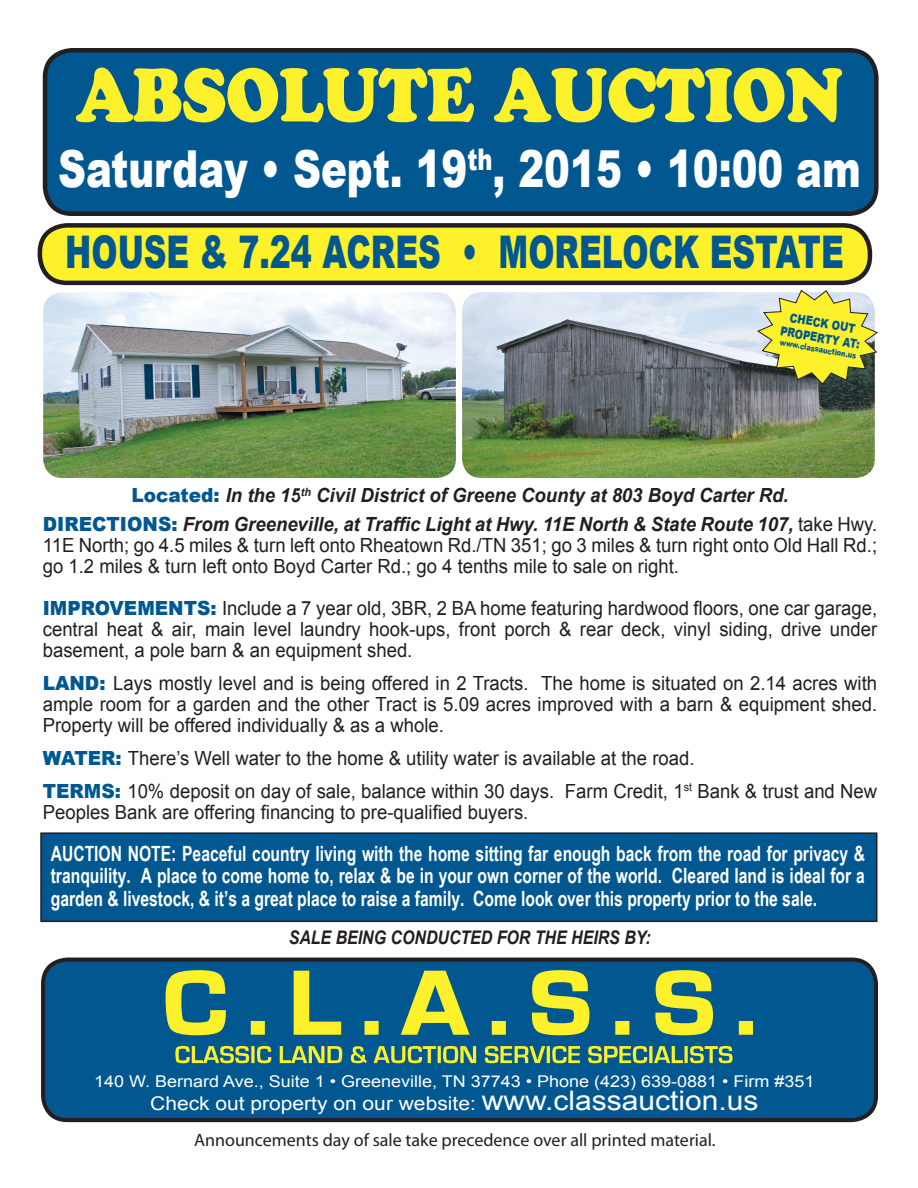
<style>
.page{position:relative;width:918px;height:1188px;background:#fff}
.page>*{position:absolute;margin:0;border:0;box-sizing:border-box;transform-origin:0 0}
.t1{font:75px "Cooper Black Std";letter-spacing:-.01em;color:#fcf12a;scale:.88 1}
.t2{font:900 51px "Arial";color:#fff;scale:.76 1}
.t3{font:900 45px "Arial";color:#015891;scale:.7 1}
.t4{font:700 21px/22.5px "Arial Narrow";color:#fff;text-align:justify;scale:.91 1}
.t5{font:19.5px/21px "Arial";color:#231f20;text-align:justify;scale:.95 1}
.t6{font:italic 700 19.5px "Arial";color:#231f20;scale:.95 1}
.t7{font:18.9px "Arial";color:#fff;scale:1.11 1}
.t8{font:italic 700 18.75px "Arial";color:#231f20;scale:.85 1}
.t9{font:18px "Myriad Pro";color:#231f20}
.t10{font:16.2px "Arial";color:#fff;scale:1.11 1}
.t11{font:900 12.45px "Arial";color:#015891;scale:.8 1}
.t12{font:900 8.25px "Arial";color:#015891;scale:.8 1}
.s1{font-weight:900;font-style:normal;color:#015891}
.s2{font-weight:900;color:#015891}
.s3{font-weight:700;font-style:italic}
.s4{font-size:27px}
</style>
<div class="page">
<div style="left:45px;top:50px;width:831px;height:164px;background:#015891;border-radius:27px"></div>
<div style="left:43px;top:48px;width:836px;height:168px;border:4px solid #231f20;border-radius:27px"></div>
<div style="left:40px;top:225px;width:830px;height:58px;background:#fcf12a;border-radius:27px"></div>
<div style="left:38px;top:223px;width:834px;height:62px;border:4px solid #231f20;border-radius:27px"></div>
<div style="left:43px;top:960px;width:833px;height:160px;background:#015891;border-radius:24px"></div>
<div style="left:41px;top:958px;width:837px;height:164px;border:4px solid #231f20;border-radius:24px"></div>
<svg style="left:165px;top:970px;width:588px;height:66px"></svg>
<svg style="left:175px;top:1046px;width:558px;height:17px"></svg>
<div style="left:41px;top:833px;width:836px;height:88px;background:#015891"></div>
<div style="left:40px;top:832px;width:838px;height:90px;border:2px solid #231f20"></div>
<img style="left:43px;top:292px;width:413px;height:186px">
<img style="left:462px;top:292px;width:413px;height:186px">
<svg style="left:756px;top:289px;width:122px;height:97px;background:#cecc5e"></svg>
<p class="t1" style="left:76px;top:50px;width:873px">ABSOLUTE AUCTION</p>
<p class="t2" style="left:58px;top:132px;width:1058px">Saturday • Sept. 19<sup>th</sup>, 2015 • 10:00 am</p>
<p class="t3" style="left:65px;top:219px;width:1114px">HOUSE &amp; 7.24 ACRES • MORELOCK ESTATE</p>
<p class="t11" style="left:792px;top:308px;width:85px;rotate:10deg">CHECK OUT</p>
<p class="t11" style="left:782px;top:322px;width:102px;rotate:10deg">PROPERTY AT:</p>
<p class="t12" style="left:781px;top:336px;width:98px;rotate:10deg">www.classauction.us</p>
<p class="t6" style="left:131px;top:483px;width:693px"><span class="s1">Located:</span> In the 15<sup>th</sup> Civil District of Greene County at 803 Boyd Carter Rd.</p>
<p class="t5" style="left:43px;top:514px;width:880px"><span class="s2">DIRECTIONS:</span> <span class="s3">From Greeneville, at Traffic Light at Hwy. 11E North &amp; State Route 107,</span> take Hwy.<br>11E North; go 4.5 miles &amp; turn left onto Rheatown Rd./TN 351; go 3 miles &amp; turn right onto Old Hall Rd.; go 1.2 miles &amp; turn left onto Boyd Carter Rd.; go 4 tenths mile to sale on right.</p>
<p class="t5" style="left:43px;top:598px;width:880px"><span class="s2">IMPROVEMENTS:</span> Include a 7 year old, 3BR, 2 BA home featuring hardwood floors, one car garage, central heat &amp; air, main level laundry hook-ups, front porch &amp; rear deck, vinyl siding, drive under basement, a pole barn &amp; an equipment shed.</p>
<p class="t5" style="left:43px;top:673px;width:880px"><span class="s2">LAND:</span> Lays mostly level and is being offered in 2 Tracts. The home is situated on 2.14 acres with ample room for a garden and the other Tract is 5.09 acres improved with a barn &amp; equipment shed.<br>Property will be offered individually &amp; as a whole.</p>
<p class="t5" style="left:43px;top:748px;width:688px"><span class="s2">WATER:</span> There’s Well water to the home &amp; utility water is available at the road.</p>
<p class="t5" style="left:43px;top:781px;width:880px"><span class="s2">TERMS:</span> 10% deposit on day of sale, balance within 30 days. Farm Credit, 1<sup>st</sup> Bank &amp; trust and New<br>Peoples Bank are offering financing to pre-qualified buyers.</p>
<p class="t4" style="left:51px;top:842px;width:896px">AUCTION NOTE: Peaceful country living with the home sitting far enough back from the road for privacy &amp; tranquility. A place to come home to, relax &amp; be in your own corner of the world. Cleared land is ideal for a garden &amp; livestock, &amp; it’s a great place to raise a family. Come look over this property prior to the sale.</p>
<p class="t8" style="left:289px;top:925px;width:428px">SALE BEING CONDUCTED FOR THE HEIRS BY:</p>
<p class="t10" style="left:94px;top:1071px;width:651px">140 W. Bernard Ave., Suite 1 • Greeneville, TN 37743 • Phone (423) 639-0881 • Firm #351</p>
<p class="t7" style="left:150px;top:1091px;width:549px">Check out property on our website: <span class="s4">www.classauction.us</span></p>
<p class="t9" style="left:194px;top:1130px;width:523px">Announcements day of sale take precedence over all printed material.</p>
</div>
